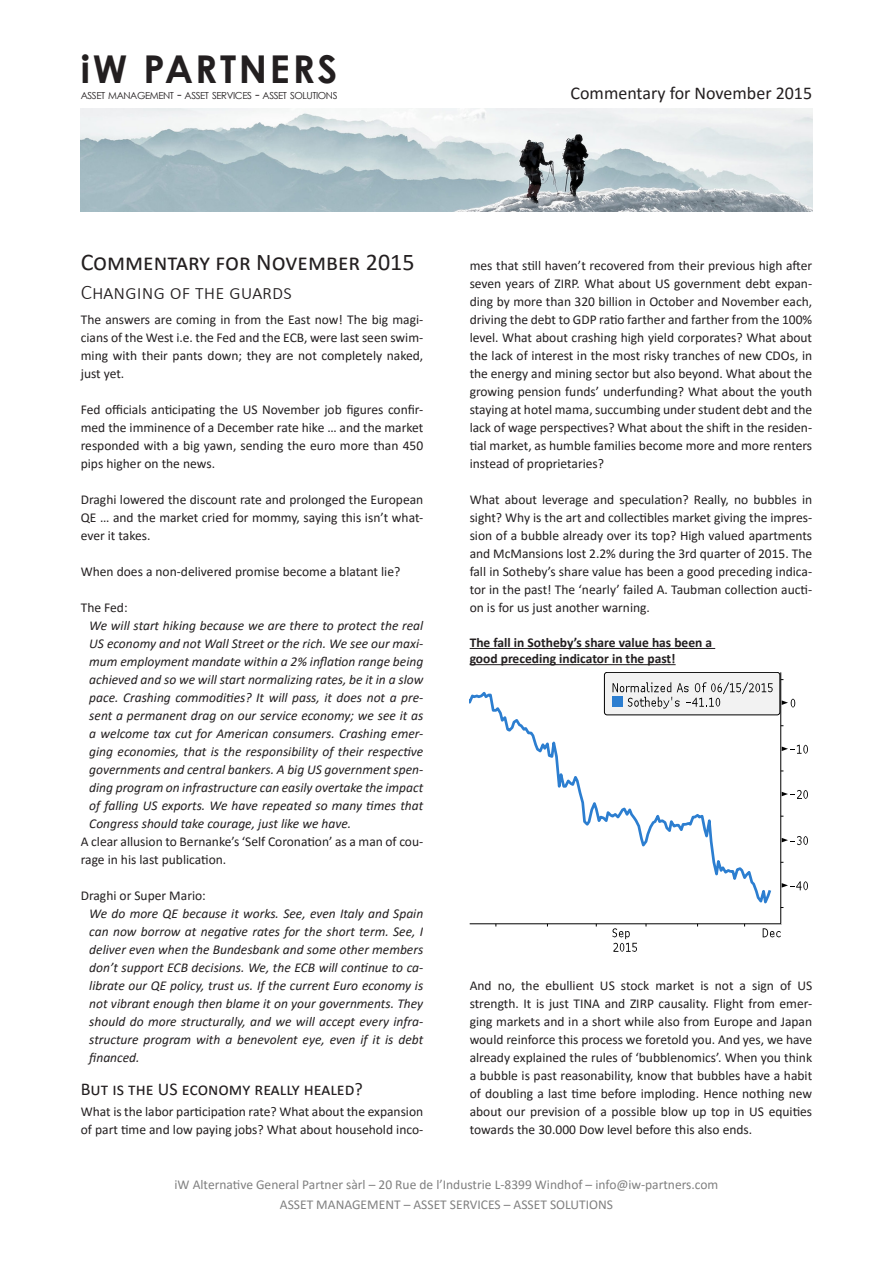
<style>
.page{position:relative;width:893px;height:1263px;background:#fff}
.page>*{position:absolute;margin:0;border:0;box-sizing:border-box;transform-origin:0 0}
.t1{font:700 38.4px "Century Gothic";letter-spacing:.065em;color:#231f20}
.t2{font:24px "Calibri";color:#231f20}
.H1_sub{font:300 21px "Calibri";color:#231f20}
.t3{font:18px "Calibri";color:#231f20}
.alinea_no_spacing{font:13.5px/18px "Calibri";color:#231f20;text-align:justify}
.quote_no_spacing{font:italic 13.5px/18px "Calibri";color:#231f20;text-align:justify}
.quote{font:italic 13.5px/18px "Calibri";color:#231f20;text-align:justify}
.t4{font:13.5px/20.4px "Calibri";color:#808080;text-align:center}
.t5{font:700 13.5px/16.2px "Calibri";color:#231f20}
.t6{font:9.75px "Century Gothic";letter-spacing:-.045em;color:#231f20}
.s1{font-style:inherit}
.s2{font-size:13.8px}
</style>
<div class="page">
<img style="left:81px;top:108px;width:731px;height:103px">
<svg style="left:470px;top:689px;width:303px;height:215px"></svg>
<div style="left:604px;top:672px;width:176px;height:43px;background:#f2f2f2;border-radius:3px"></div>
<div style="left:604px;top:672px;width:176px;height:43px;border:1px solid #000;border-radius:3px"></div>
<svg style="left:613px;top:682px;width:160px;height:26px"></svg>
<hr style="left:470px;top:924px;width:312px;height:1px;background:#000">
<svg style="left:763px;top:928px;width:18px;height:9px"></svg>
<svg style="left:613px;top:928px;width:24px;height:24px"></svg>
<hr style="left:781px;top:672px;width:1px;height:252px;background:#000">
<svg style="left:782px;top:881px;width:26px;height:9px"></svg>
<svg style="left:782px;top:836px;width:26px;height:9px"></svg>
<svg style="left:782px;top:790px;width:26px;height:9px"></svg>
<svg style="left:782px;top:745px;width:26px;height:9px"></svg>
<svg style="left:782px;top:699px;width:13px;height:9px"></svg>
<hr style="left:470px;top:648px;width:245px;height:1px;background:#231f20">
<hr style="left:470px;top:664px;width:206px;height:1px;background:#231f20">
<h1 class="t1" style="left:81px;top:40px;width:258px"><span class="s1">i</span>W PARTNERS</h1>
<p class="t6" style="left:81px;top:88px;width:258px">ASSET MANAGEMENT <span class="s2">-</span> ASSET SERVICES <span class="s2">-</span> ASSET SOLUTIONS</p>
<h3 class="t3" style="left:570px;top:80px;width:243px">Commentary for November 2015</h3>
<h1 class="t2" style="left:81px;top:245px;width:335px">Commentary for November 2015</h1>
<p class="H1_sub" style="left:81px;top:279px;width:213px">Changing of the guards</p>
<p class="alinea_no_spacing" style="left:81px;top:310px;width:344px">The answers are coming in from the East now! The big magi&shy;cians of the West i.e. the Fed and the ECB, were last seen swim&shy;ming with their pants down; they are not completely naked, just yet.</p>
<p class="alinea_no_spacing" style="left:81px;top:400px;width:344px">Fed officials anticipating the US November job figures confir&shy;med the imminence of a December rate hike … and the market responded with a big yawn, sending the euro more than 450 pips higher on the news.</p>
<p class="alinea_no_spacing" style="left:81px;top:490px;width:344px">Draghi lowered the discount rate and prolonged the European QE … and the market cried for mommy, saying this isn’t what&shy;ever it takes.</p>
<p class="alinea_no_spacing" style="left:81px;top:562px;width:321px">When does a non-delivered promise become a blatant lie?</p>
<p class="alinea_no_spacing" style="left:81px;top:598px;width:48px">The Fed:</p>
<p class="quote_no_spacing" style="left:89px;top:616px;width:336px">We will start hiking because we are there to protect the real US economy and not Wall Street or the rich. We see our maxi&shy;mum employment mandate within a 2% inflation range being achieved and so we will start normalizing rates, be it in a slow pace. Crashing commodities? It will pass, it does not a pre&shy;sent a permanent drag on our service economy; we see it as a welcome tax cut for American consumers. Crashing emer&shy;ging economies, that is the responsibility of their respective governments and central bankers. A big US government spen&shy;ding program on infrastructure can easily overtake the impact of falling US exports. We have repeated so many times that Congress should take courage, just like we have.</p>
<p class="alinea_no_spacing" style="left:81px;top:832px;width:344px">A clear allusion to Bernanke’s ‘Self Coronation’ as a man of cou&shy;rage in his last publication.</p>
<p class="alinea_no_spacing" style="left:81px;top:886px;width:127px">Draghi or Super Mario:</p>
<p class="quote" style="left:89px;top:904px;width:336px">We do more QE because it works. See, even Italy and Spain can now borrow at negative rates for the short term. See, I deliver even when the Bundesbank and some other members don’t support ECB decisions. We, the ECB will continue to ca&shy;librate our QE policy, trust us. If the current Euro economy is not vibrant enough then blame it on your governments. They should do more structurally, and we will accept every infra&shy;structure program with a benevolent eye, even if it is debt financed.</p>
<h2 class="t3" style="left:81px;top:1077px;width:284px">But is the US economy really healed?</h2>
<p class="alinea_no_spacing" style="left:81px;top:1102px;width:344px">What is the labor participation rate? What about the expansion of part time and low paying jobs? What about household inco-</p>
<p class="alinea_no_spacing" style="left:470px;top:256px;width:344px">mes that still haven’t recovered from their previous high after seven years of ZIRP. What about US government debt expan&shy;ding by more than 320 billion in October and November each, driving the debt to GDP ratio farther and farther from the 100% level. What about crashing high yield corporates? What about the lack of interest in the most risky tranches of new CDOs, in the energy and mining sector but also beyond. What about the growing pension funds’ underfunding? What about the youth staying at hotel mama, succumbing under student debt and the lack of wage perspectives? What about the shift in the residen&shy;tial market, as humble families become more and more renters instead of proprietaries?</p>
<p class="alinea_no_spacing" style="left:470px;top:490px;width:344px">What about leverage and speculation? Really, no bubbles in sight? Why is the art and collectibles market giving the impres&shy;sion of a bubble already over its top? High valued apartments and McMansions lost 2.2% during the 3rd quarter of 2015. The fall in Sotheby’s share value has been a good preceding indica&shy;tor in the past! The ‘nearly’ failed A. Taubman collection aucti&shy;on is for us just another warning.</p>
<p class="t5" style="left:470px;top:634px;width:244px">The fall in Sotheby’s share value has been a good preceding indicator in the past!</p>
<p class="alinea_no_spacing" style="left:470px;top:976px;width:344px">And no, the ebullient US stock market is not a sign of US strength. It is just TINA and ZIRP causality. Flight from emer&shy;ging markets and in a short while also from Europe and Japan would reinforce this process we foretold you. And yes, we have already explained the rules of ‘bubblenomics’. When you think a bubble is past reasonability, know that bubbles have a habit of doubling a last time before imploding. Hence nothing new about our prevision of a possible blow up top in US equities towards the 30.000 Dow level before this also ends.</p>
<p class="t4" style="left:175px;top:1173px;width:545px">iW Alternative General Partner sàrl – 20 Rue de l’Industrie L-8399 Windhof – info@iw-partners.com<br>ASSET MANAGEMENT – ASSET SERVICES – ASSET SOLUTIONS</p>
</div>
